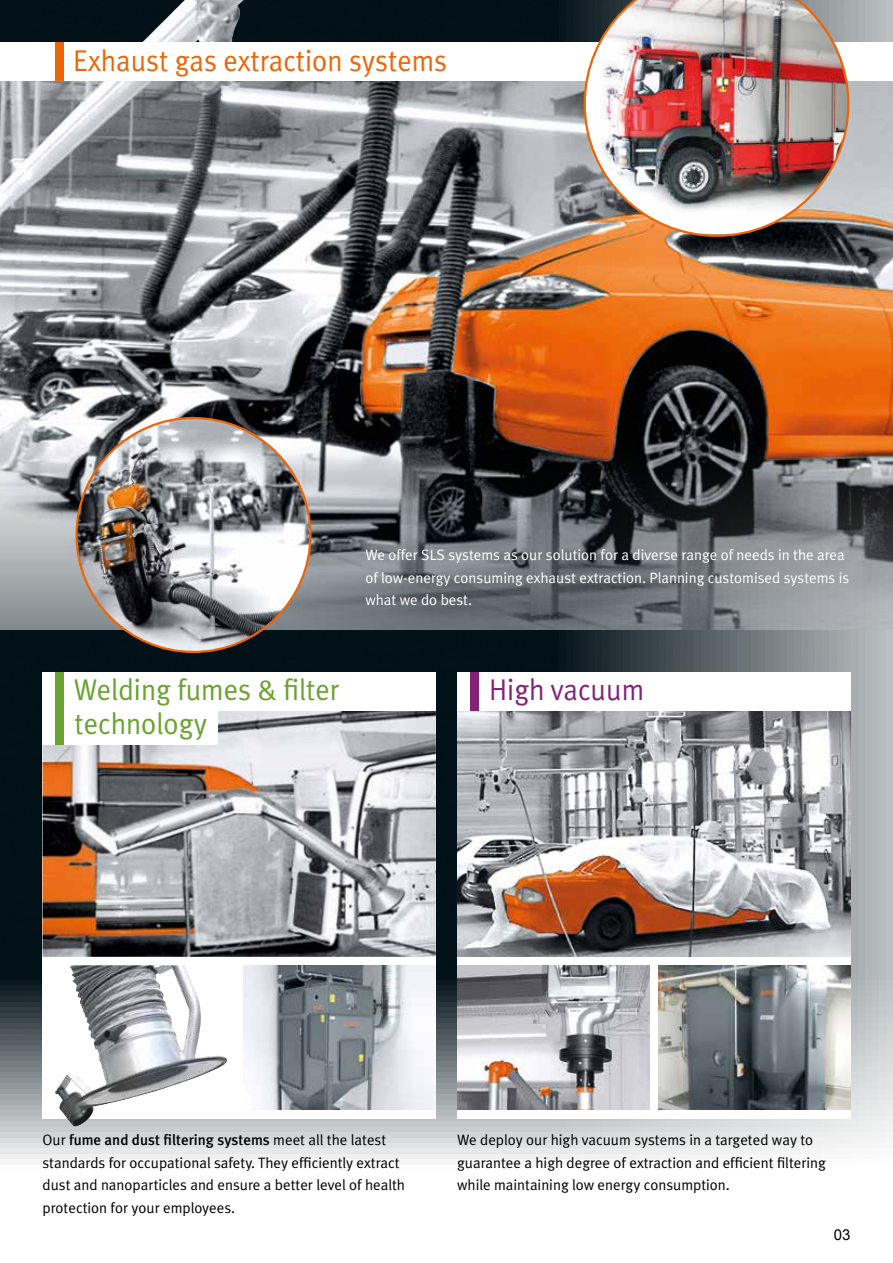
<style>
.page{position:relative;width:893px;height:1263px;background:#fff}
.page>*{position:absolute;margin:0;border:0;box-sizing:border-box;transform-origin:0 0}
.t1{font:30px "Meta Plus Normal";color:#6ba230;scale:.95 1}
.t2{font:30px "Meta Plus Normal";color:#ec6608;scale:.95 1}
.t3{font:30px "Meta Plus Normal";color:#832376;scale:.95 1}
.t4{font:15px/22.5px "Meta Plus Normal";color:#000}
.t5{font:15px/22.5px "Meta Plus Normal";color:#fff}
.t6{font:500 15px "Meta Plus";color:#000}
.t7{font:15px "Arial";color:#000}
.s1{font-family:"Meta Plus Normal";font-weight:400}
</style>
<div class="page">
<img style="left:0;top:0;width:893px;height:1159px">
<img style="left:0;top:81px;width:893px;height:548px">
<img style="left:77px;top:418px;width:233px;height:234px;border-radius:114px">
<img style="left:83px;top:0;width:161px;height:102px">
<div style="left:43px;top:672px;width:393px;height:446px;background:#fff"></div>
<img style="left:43px;top:711px;width:393px;height:246px">
<img style="left:243px;top:965px;width:193px;height:145px">
<img style="left:55px;top:965px;width:172px;height:161px">
<div style="left:457px;top:672px;width:393px;height:446px;background:#fff"></div>
<img style="left:457px;top:710px;width:393px;height:247px">
<img style="left:658px;top:965px;width:192px;height:145px">
<img style="left:457px;top:965px;width:192px;height:145px">
<div style="left:0;top:43px;width:893px;height:38px;background:#fff"></div>
<div style="left:43px;top:706px;width:175px;height:38px;background:#fff"></div>
<img style="left:584px;top:0;width:265px;height:237px">
<div style="left:55px;top:43px;width:9px;height:38px;background:#ec6608"></div>
<div style="left:55px;top:672px;width:9px;height:72px;background:#6ba230"></div>
<div style="left:470px;top:672px;width:8px;height:38px;background:#832376"></div>
<h1 class="t2" style="left:73px;top:43px;width:395px">Exhaust gas extraction systems</h1>
<p class="t5" style="left:365px;top:543px;width:485px">We offer SLS systems as our solution for a diverse range of needs in the area of low-energy consuming exhaust extraction. Planning customised systems is what we do best.</p>
<h1 class="t1" style="left:74px;top:672px;width:281px">Welding fumes &amp; filter</h1>
<h1 class="t1" style="left:75px;top:706px;width:141px">technology</h1>
<h1 class="t3" style="left:489px;top:672px;width:165px">High vacuum</h1>
<p class="t6" style="left:43px;top:1131px;width:345px"><span class="s1">Our</span> fume and dust filtering systems <span class="s1">meet all the latest</span></p>
<p class="t4" style="left:43px;top:1151px;width:364px">standards for occupational safety. They efficiently extract dust and nanoparticles and ensure a better level of health protection for your employees.</p>
<p class="t4" style="left:457px;top:1128px;width:370px">We deploy our high vacuum systems in a targeted way to guarantee a high degree of extraction and efficient filtering while maintaining low energy consumption.</p>
<p class="t7" style="left:834px;top:1225px;width:18px">03</p>
</div>
